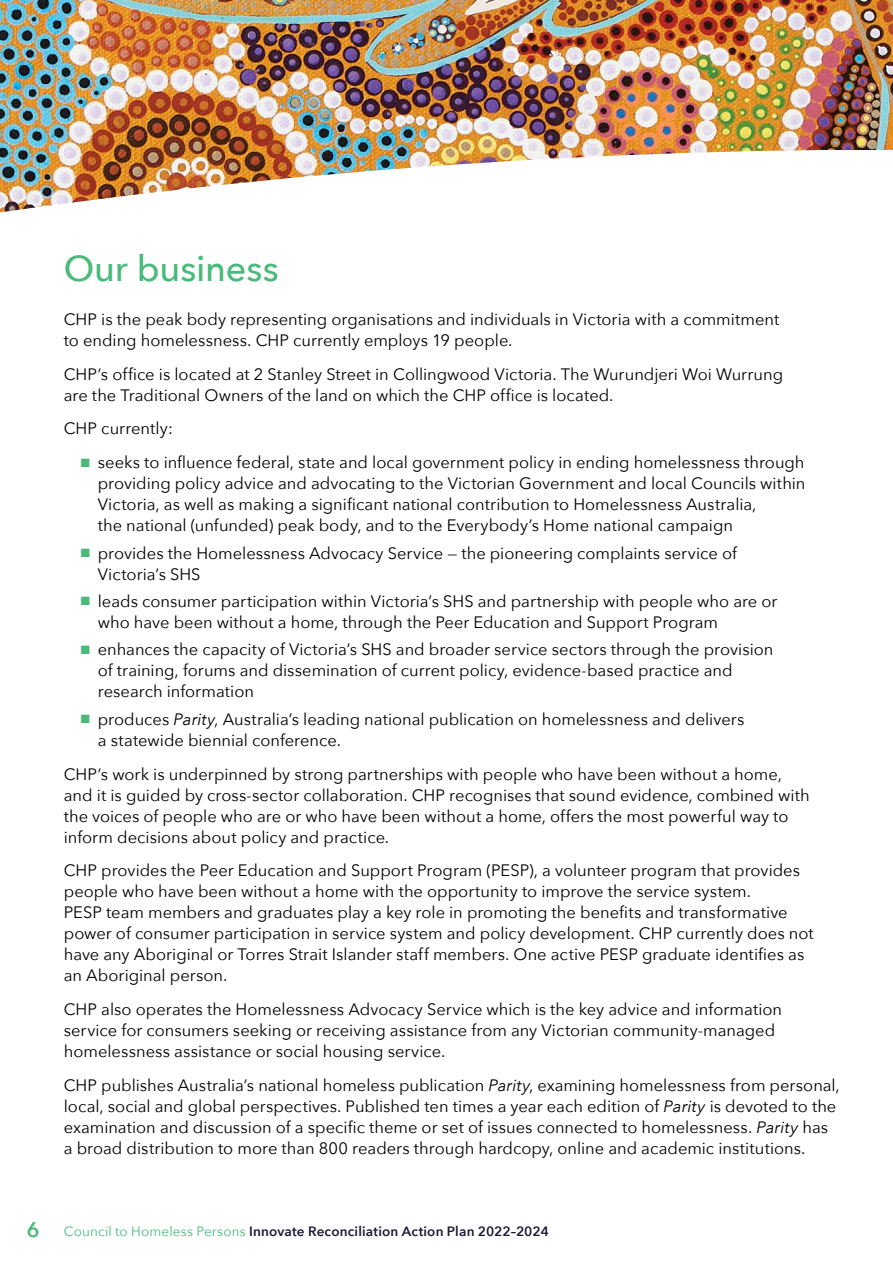
<style>
.page{position:relative;width:893px;height:1263px;background:#fff}
.page>*{position:absolute;margin:0;border:0;box-sizing:border-box;transform-origin:0 0}
.t1{font:500 36px "Avenir Next";letter-spacing:-.005em;color:#4aba7a}
.t2{font:16.5px/21px "Avenir Next";color:#000}
.t3{font:600 13.5px "Avenir Next";letter-spacing:.015em;color:#1b1b33}
.s1{color:#4aba7a}
.s2{font-style:italic}
.s3{font-size:21px;color:#4aba7a}
.s4{font-weight:400;color:#4aba7a}
</style>
<div class="page">
<img style="left:0;top:0;width:893px;height:150px">
<img style="left:0;top:150px;width:823px;height:63px">
<h1 class="t1" style="left:64px;top:237px;width:216px">Our business</h1>
<p class="t2" style="left:64px;top:308px;width:717px">CHP is the peak body representing organisations and individuals in Victoria with a commitment to ending homelessness. CHP currently employs 19 people.</p>
<p class="t2" style="left:64px;top:363px;width:721px">CHP’s office is located at 2 Stanley Street in Collingwood Victoria. The Wurundjeri Woi Wurrung are the Traditional Owners of the land on which the CHP office is located.</p>
<p class="t2" style="left:64px;top:417px;width:111px">CHP currently:</p>
<p class="t2" style="left:98px;top:451px;width:709px;text-indent:-17px"><span class="s1">■</span> seeks to influence federal, state and local government policy in ending homelessness through providing policy advice and advocating to the Victorian Government and local Councils within Victoria, as well as making a significant national contribution to Homelessness Australia,<br>the national (unfunded) peak body, and to the Everybody’s Home national campaign</p>
<p class="t2" style="left:98px;top:542px;width:641px;text-indent:-17px"><span class="s1">■</span> provides the Homelessness Advocacy Service — the pioneering complaints service of<br>Victoria’s SHS</p>
<p class="t2" style="left:98px;top:590px;width:681px;text-indent:-17px"><span class="s1">■</span> leads consumer participation within Victoria’s SHS and partnership with people who are or who have been without a home, through the Peer Education and Support Program</p>
<p class="t2" style="left:98px;top:638px;width:677px;text-indent:-17px"><span class="s1">■</span> enhances the capacity of Victoria’s SHS and broader service sectors through the provision of training, forums and dissemination of current policy, evidence-based practice and research information</p>
<p class="t2" style="left:98px;top:708px;width:648px;text-indent:-17px"><span class="s1">■</span> produces <span class="s2">Parity</span>, Australia’s leading national publication on homelessness and delivers a statewide biennial conference.</p>
<p class="t2" style="left:64px;top:762px;width:747px">CHP’s work is underpinned by strong partnerships with people who have been without a home, and it is guided by cross-sector collaboration. CHP recognises that sound evidence, combined with the voices of people who are or who have been without a home, offers the most powerful way to inform decisions about policy and practice.</p>
<p class="t2" style="left:64px;top:859px;width:751px">CHP provides the Peer Education and Support Program (PESP), a volunteer program that provides people who have been without a home with the opportunity to improve the service system.<br>PESP team members and graduates play a key role in promoting the benefits and transformative power of consumer participation in service system and policy development. CHP currently does not have any Aboriginal or Torres Strait Islander staff members. One active PESP graduate identifies as an Aboriginal person.</p>
<p class="t2" style="left:64px;top:998px;width:720px">CHP also operates the Homelessness Advocacy Service which is the key advice and information service for consumers seeking or receiving assistance from any Victorian community-managed homelessness assistance or social housing service.</p>
<p class="t2" style="left:64px;top:1074px;width:778px">CHP publishes Australia’s national homeless publication <span class="s2">Parity</span>, examining homelessness from personal, local, social and global perspectives. Published ten times a year each edition of <span class="s2">Parity</span> is devoted to the examination and discussion of a specific theme or set of issues connected to homelessness. <span class="s2">Parity</span> has a broad distribution to more than 800 readers through hardcopy, online and academic institutions.</p>
<p class="t3" style="left:27px;top:1219px;width:523px"><span class="s3">6</span> <span class="s4">Council to Homeless Persons</span> Innovate Reconciliation Action Plan 2022–2024</p>
</div>
